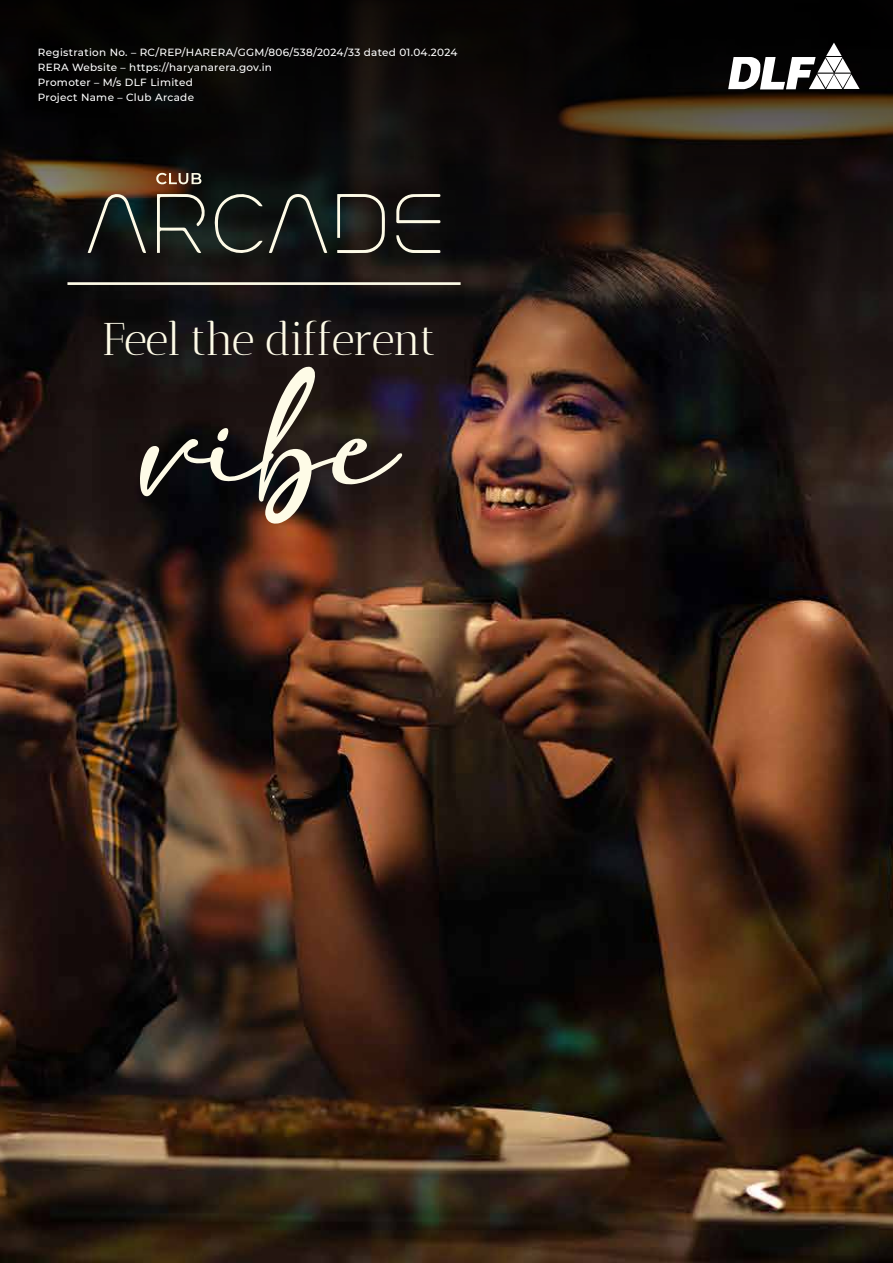
<style>
.page{position:relative;width:893px;height:1263px;background:#fff}
.page>*{position:absolute;margin:0;border:0;box-sizing:border-box;transform-origin:0 0}
.t1{font:114.75px "adelia";color:#fefbe7}
.t2{font:45.9px "Antic Didone";letter-spacing:-.04em;color:#fefbe7}
.t3{font:500 10.35px/15px "Montserrat";letter-spacing:.03em;color:#fff}
</style>
<div class="page">
<img style="left:0;top:429px;width:893px;height:834px">
<svg style="left:0;top:0;width:893px;height:429px;background:#191210"></svg>
<svg style="left:156px;top:173px;width:45px;height:11px"></svg>
<svg style="left:157px;top:194px;width:49px;height:59px;background:#3e433c"></svg>
<svg style="left:337px;top:194px;width:48px;height:59px;background:#45443e"></svg>
<svg style="left:269px;top:193px;width:58px;height:60px;background:#2a302d"></svg>
<svg style="left:88px;top:194px;width:58px;height:59px;background:#2d322e"></svg>
<svg style="left:214px;top:190px;width:49px;height:67px;background:#2e332e"></svg>
<svg style="left:396px;top:194px;width:44px;height:29px"></svg>
<svg style="left:396px;top:235px;width:45px;height:18px"></svg>
<svg style="left:728px;top:43px;width:132px;height:46px"></svg>
<hr style="left:67px;top:282px;width:394px;height:3px;background:#fefbe7">
<p class="t3" style="left:38px;top:44px;width:421px">Registration No. – RC/REP/HARERA/GGM/806/538/2024/33 dated 01.04.2024<br>RERA Website – https://haryanarera.gov.in<br>Promoter – M/s DLF Limited<br>Project Name – Club Arcade</p>
<h2 class="t2" style="left:102px;top:312px;width:335px">Feel the different</h2>
<h1 class="t1" style="left:145px;top:383px;width:253px">vibe</h1>
</div>
